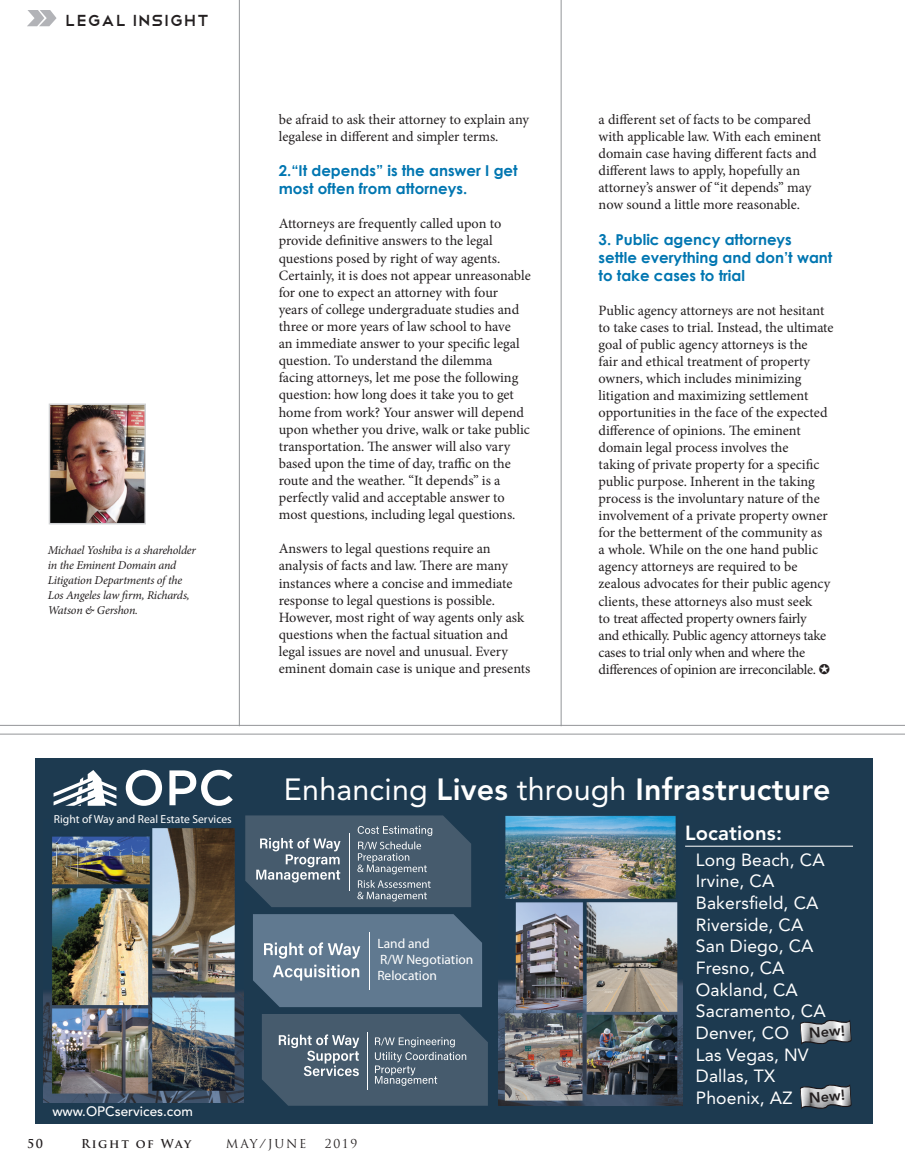
<style>
.page{position:relative;width:905px;height:1175px;background:#fff}
.page>*{position:absolute;margin:0;border:0;box-sizing:border-box;transform-origin:0 0}
.t1{font:800 30.45px "Avenir LT Std";letter-spacing:.01em;color:#fff}
.t2{font:21px "Telegrafico";letter-spacing:.025em;color:#231f20}
.t3{font:800 20.25px "Avenir LT Std";letter-spacing:.01em;color:#fff}
.t4{font:17.55px/21.6px "Avenir LT Std";letter-spacing:.01em;color:#fff}
.BodyCopy{font:700 15px/18px "Century Gothic";color:#0076b1}
.t5{font:800 14.55px "Avenir LT Std";color:#231f20}
.BodyCopy-2{font:14.25px/17.1px "Minion Pro";letter-spacing:-.005em;color:#231f20}
.t6{font:13.5px/16.2px "Myriad Pro";color:#fff}
.t7{font:500 13.5px "Avenir LT Std";color:#fff}
.t8{font:italic 12px/15px "Minion Pro";letter-spacing:-.02em;color:#231f20}
.t9{font:700 12px "Trajan Pro";letter-spacing:.135em;color:#231f20}
.t10{font:12px "Trajan Pro";letter-spacing:.14em;color:#231f20}
.t11{font:11.7px "Myriad Pro";color:#fff}
.s1{font-weight:400}
</style>
<div class="page">
<img style="left:52px;top:406px;width:91px;height:115px">
<div style="left:49px;top:403px;width:97px;height:121px;border:2px solid #d1d2d4"></div>
<svg style="left:27px;top:10px;width:30px;height:16px"></svg>
<hr style="left:0;top:733px;width:904px;height:1px;background:#939598">
<hr style="left:0;top:725px;width:904px;height:1px;background:#939598">
<hr style="left:560px;top:0;width:1px;height:726px;background:#939598">
<hr style="left:239px;top:0;width:1px;height:726px;background:#939598">
<div style="left:35px;top:758px;width:837px;height:366px;background:#1d3a50"></div>
<svg style="left:245px;top:815px;width:226px;height:92px;background:#556979"></svg>
<hr style="left:349px;top:833px;width:1px;height:57px;background:#fff">
<svg style="left:253px;top:914px;width:229px;height:93px;background:#647c92"></svg>
<hr style="left:368px;top:932px;width:1px;height:58px;background:#fff">
<svg style="left:262px;top:1014px;width:226px;height:91px;background:#526677"></svg>
<hr style="left:366px;top:1032px;width:1px;height:57px;background:#fff">
<img style="left:498px;top:815px;width:184px;height:290px">
<img style="left:43px;top:828px;width:200px;height:274px">
<svg style="left:54px;top:770px;width:62px;height:35px"></svg>
<svg style="left:126px;top:770px;width:107px;height:36px"></svg>
<svg style="left:800px;top:1020px;width:51px;height:25px"></svg>
<svg style="left:800px;top:1084px;width:51px;height:25px"></svg>
<hr style="left:685px;top:845px;width:168px;height:1px;background:#fff">
<p class="t2" style="left:65px;top:7px;width:146px">LEGAL INSIGHT</p>
<p class="t8" style="left:48px;top:542px;width:150px">Michael Yoshiba is a shareholder in the Eminent Domain and<br>Litigation Departments of the<br>Los Angeles law firm, Richards,<br>Watson &amp; Gershon.</p>
<p class="t11" style="left:54px;top:811px;width:179px">Right of Way and Real Estate Services</p>
<p class="t7" style="left:52px;top:1103px;width:142px">www.OPCservices.com</p>
<p class="BodyCopy-2" style="left:279px;top:111px;width:252px">be afraid to ask their attorney to explain any legalese in different and simpler terms.</p>
<p class="BodyCopy" style="left:279px;top:161px;width:240px">2.“It depends” is the answer I get most often from attorneys.</p>
<p class="BodyCopy-2" style="left:279px;top:215px;width:253px">Attorneys are frequently called upon to provide definitive answers to the legal questions posed by right of way agents.<br>Certainly, it is does not appear unreasonable for one to expect an attorney with four years of college undergraduate studies and three or more years of law school to have<br>an immediate answer to your specific legal question. To understand the dilemma<br>facing attorneys, let me pose the following question: how long does it take you to get home from work? Your answer will depend upon whether you drive, walk or take public transportation. The answer will also vary based upon the time of day, traffic on the route and the weather. “It depends” is a perfectly valid and acceptable answer to most questions, including legal questions.</p>
<p class="BodyCopy-2" style="left:279px;top:540px;width:253px">Answers to legal questions require an analysis of facts and law. There are many instances where a concise and immediate response to legal questions is possible.<br>However, most right of way agents only ask questions when the factual situation and legal issues are novel and unusual. Every eminent domain case is unique and presents</p>
<p class="BodyCopy-2" style="left:598px;top:111px;width:224px">a different set of facts to be compared with applicable law. With each eminent domain case having different facts and different laws to apply, hopefully an attorney’s answer of “it depends” may now sound a little more reasonable.</p>
<p class="BodyCopy" style="left:598px;top:230px;width:235px">3. Public agency attorneys settle everything and don’t want to take cases to trial</p>
<p class="BodyCopy-2" style="left:598px;top:302px;width:236px">Public agency attorneys are not hesitant to take cases to trial. Instead, the ultimate goal of public agency attorneys is the<br>fair and ethical treatment of property owners, which includes minimizing litigation and maximizing settlement opportunities in the face of the expected difference of opinions. The eminent domain legal process involves the<br>taking of private property for a specific public purpose. Inherent in the taking process is the involuntary nature of the involvement of a private property owner for the betterment of the community as<br>a whole. While on the one hand public agency attorneys are required to be zealous advocates for their public agency clients, these attorneys also must seek<br>to treat affected property owners fairly<br>and ethically. Public agency attorneys take cases to trial only when and where the differences of opinion are irreconcilable.</p>
<p class="t1" style="left:284px;top:771px;width:548px"><span class="s1">Enhancing</span> Lives <span class="s1">through</span> Infrastructure</p>
<p class="t3" style="left:685px;top:821px;width:98px">Locations:</p>
<p class="t4" style="left:696px;top:849px;width:131px">Long Beach, CA<br>Irvine, CA<br>Bakersfield, CA<br>Riverside, CA<br>San Diego, CA<br>Fresno, CA<br>Oakland, CA<br>Sacramento, CA<br>Denver, CO<br>Las Vegas, NV<br>Dallas, TX<br>Phoenix, AZ</p>
<p class="t6" style="left:377px;top:935px;width:98px">Land and<br>R/W Negotiation<br>Relocation</p>
<p class="t5" style="left:808px;top:1024px;width:37px;rotate:-4deg">New!</p>
<p class="t5" style="left:808px;top:1088px;width:37px;rotate:-4deg">New!</p>
<p class="t9" style="left:27px;top:1136px;width:18px">50</p>
<p class="t9" style="left:81px;top:1136px;width:112px">Right of Way</p>
<p class="t10" style="left:226px;top:1135px;width:82px">MAY/JUNE</p>
<p class="t10" style="left:325px;top:1135px;width:34px">2019</p>
</div>
